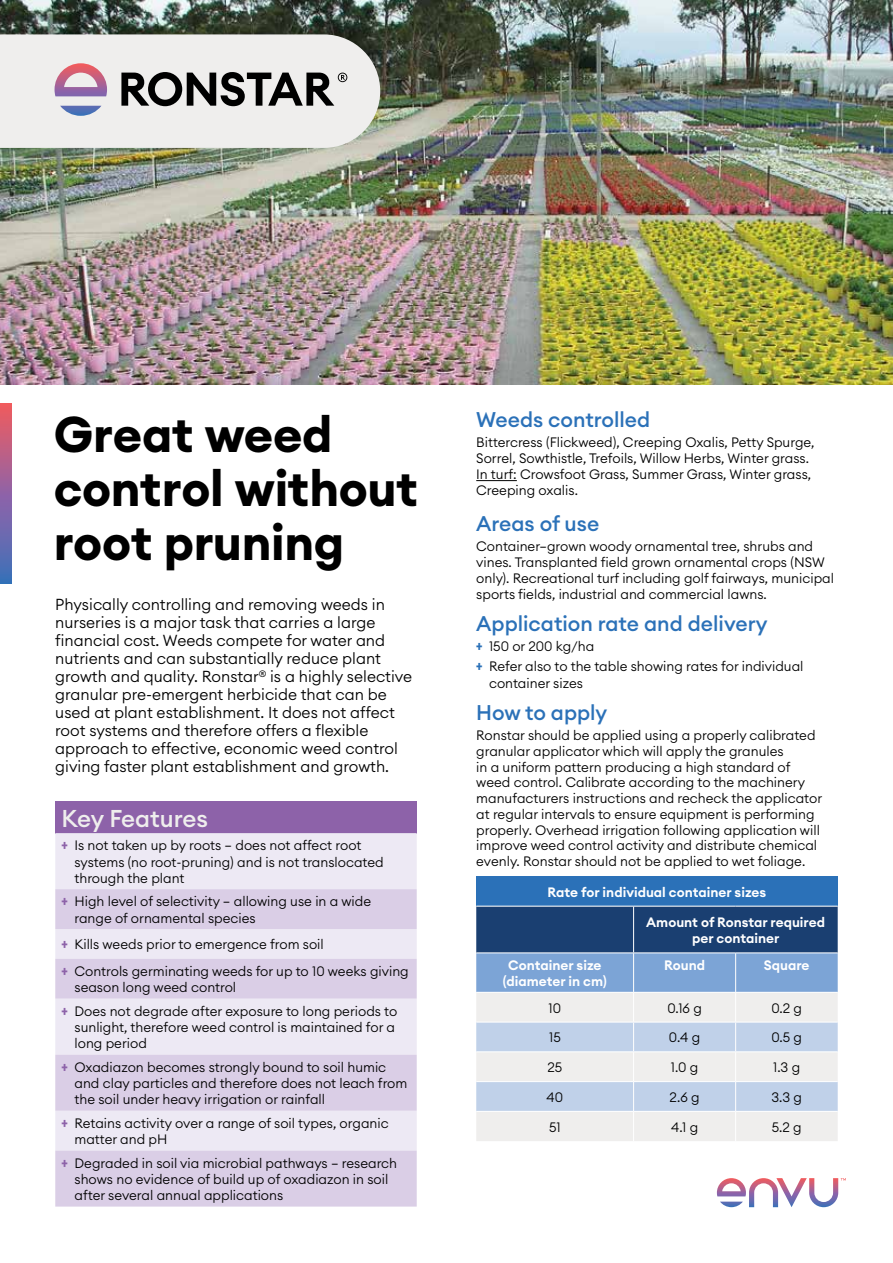
<style>
.page{position:relative;width:893px;height:1263px;background:#fff}
.page>*{position:absolute;margin:0;border:0;box-sizing:border-box;transform-origin:0 0}
.t1{font:700 49.5px/54px "Euclid Circular A";letter-spacing:-.005em;color:#000}
.t2{font:500 24px "Euclid Circular A";color:#efeeed}
.t3{font:500 21px "Euclid Circular A";color:#2b71b8}
.t4{font:300 15.75px/18px "Euclid Circular A";color:#000}
.t5{font:300 13.5px/15.8px "Euclid Circular A";color:#000}
.t6{font:600 13.5px/15.8px "Euclid Circular A";color:#fff;text-align:center}
.s1{font-family:"Roboto Condensed";font-weight:700;color:#8d62a9}
.s2{font-family:"Roboto Condensed";font-weight:700;color:#2b71b8}
</style>
<div class="page">
<img style="left:0;top:0;width:893px;height:385px">
<svg style="left:0;top:34px;width:380px;height:114px;background:#d3d1d1"></svg>
<svg style="left:717px;top:1178px;width:129px;height:29px"></svg>
<hr style="left:476px;top:480px;width:41px;height:1px;background:#000">
<div style="left:476px;top:876px;width:362px;height:30px;background:#2b71b8"></div>
<svg style="left:476px;top:906px;width:362px;height:235px;background:#a8b9d0"></svg>
<svg style="left:0;top:404px;width:12px;height:180px;background:#926499"></svg>
<div style="left:55px;top:801px;width:362px;height:32px;background:#8d62a9"></div>
<div style="left:55px;top:833px;width:362px;height:56px;background:#ede9f4"></div>
<svg style="left:55px;top:889px;width:362px;height:317px;background:#e1d8eb"></svg>
<h1 class="t1" style="left:54px;top:408px;width:366px">Great weed control without root pruning</h1>
<p class="t4" style="left:55px;top:595px;width:358px">Physically controlling and removing weeds in nurseries is a major task that carries a large financial cost. Weeds compete for water and nutrients and can substantially reduce plant growth and quality. Ronstar<sup>®</sup> is a highly selective granular pre-emergent herbicide that can be used at plant establishment. It does not affect root systems and therefore offers a flexible approach to effective, economic weed control giving faster plant establishment and growth.</p>
<h2 class="t2" style="left:62px;top:803px;width:148px">Key Features</h2>
<p class="t5" style="left:74px;top:837px;width:311px;line-height:16.2px;text-indent:-13px"><span class="s1">+</span> Is not taken up by roots – does not affect root systems (no root-pruning) and is not translocated through the plant</p>
<p class="t5" style="left:74px;top:893px;width:298px;line-height:16.2px;text-indent:-13px"><span class="s1">+</span> High level of selectivity – allowing use in a wide range of ornamental species</p>
<p class="t5" style="left:62px;top:931px;width:349px;line-height:26.7px"><span class="s1">+</span> Kills weeds prior to emergence from soil<br><span class="s1">+</span> Controls germinating weeds for up to 10 weeks giving</p>
<p class="t5" style="left:62px;top:975px;width:337px;line-height:23.7px;text-indent:13px">season long weed control<br><span class="s1">+</span> Does not degrade after exposure to long periods to</p>
<p class="t5" style="left:74px;top:1019px;width:322px;line-height:16.2px">sunlight, therefore weed control is maintained for a long period</p>
<p class="t5" style="left:74px;top:1059px;width:334px;line-height:16.2px;text-indent:-13px"><span class="s1">+</span> Oxadiazon becomes strongly bound to soil humic and clay particles and therefore does not leach from the soil under heavy irrigation or rainfall</p>
<p class="t5" style="left:74px;top:1115px;width:316px;line-height:16.2px;text-indent:-13px"><span class="s1">+</span> Retains activity over a range of soil types, organic matter and pH</p>
<p class="t5" style="left:74px;top:1155px;width:324px;line-height:16.2px;text-indent:-13px"><span class="s1">+</span> Degraded in soil via microbial pathways – research shows no evidence of build up of oxadiazon in soil after several annual applications</p>
<h3 class="t3" style="left:476px;top:406px;width:176px">Weeds controlled</h3>
<p class="t5" style="left:476px;top:434px;width:340px">Bittercress (Flickweed), Creeping Oxalis, Petty Spurge, Sorrel, Sowthistle, Trefoils, Willow Herbs, Winter grass.<br>In turf: Crowsfoot Grass, Summer Grass, Winter grass, Creeping oxalis.</p>
<h3 class="t3" style="left:476px;top:510px;width:125px">Areas of use</h3>
<p class="t5" style="left:476px;top:538px;width:359px">Container–grown woody ornamental tree, shrubs and vines. Transplanted field grown ornamental crops (NSW only). Recreational turf including golf fairways, municipal sports fields, industrial and commercial lawns.</p>
<h3 class="t3" style="left:476px;top:610px;width:293px">Application rate and delivery</h3>
<p class="t5" style="left:476px;top:636px;width:329px;line-height:20px"><span class="s2">+</span> 150 or 200 kg/ha<br><span class="s2">+</span> Refer also to the table showing rates for individual</p>
<p class="t5" style="left:489px;top:675px;width:95px">container sizes</p>
<h3 class="t3" style="left:476px;top:699px;width:133px">How to apply</h3>
<p class="t5" style="left:476px;top:727px;width:347px">Ronstar should be applied using a properly calibrated granular applicator which will apply the granules<br>in a uniform pattern producing a high standard of weed control. Calibrate according to the machinery manufacturers instructions and recheck the applicator at regular intervals to ensure equipment is performing properly. Overhead irrigation following application will improve weed control activity and distribute chemical evenly. Ronstar should not be applied to wet foliage.</p>
<p class="t6" style="left:548px;top:884px;width:220px">Rate for individual container sizes</p>
<p class="t6" style="left:646px;top:914px;width:180px">Amount of Ronstar required per container</p>
<p class="t6" style="left:503px;top:957px;width:105px">Container size (diameter in cm)</p>
<p class="t6" style="left:664px;top:957px;width:42px">Round</p>
<p class="t6" style="left:764px;top:957px;width:47px">Square</p>
<p class="t5" style="left:549px;top:1000px;width:14px">10</p>
<p class="t5" style="left:667px;top:1000px;width:36px">0.16 g</p>
<p class="t5" style="left:771px;top:1000px;width:32px">0.2 g</p>
<p class="t5" style="left:549px;top:1029px;width:13px">15</p>
<p class="t5" style="left:669px;top:1029px;width:33px">0.4 g</p>
<p class="t5" style="left:771px;top:1029px;width:32px">0.5 g</p>
<p class="t5" style="left:547px;top:1059px;width:16px">25</p>
<p class="t5" style="left:671px;top:1059px;width:29px">1.0 g</p>
<p class="t5" style="left:773px;top:1059px;width:29px">1.3 g</p>
<p class="t5" style="left:547px;top:1089px;width:18px">40</p>
<p class="t5" style="left:670px;top:1089px;width:32px">2.6 g</p>
<p class="t5" style="left:771px;top:1089px;width:32px">3.3 g</p>
<p class="t5" style="left:549px;top:1119px;width:13px">51</p>
<p class="t5" style="left:671px;top:1119px;width:29px">4.1 g</p>
<p class="t5" style="left:772px;top:1119px;width:32px">5.2 g</p>
</div>
